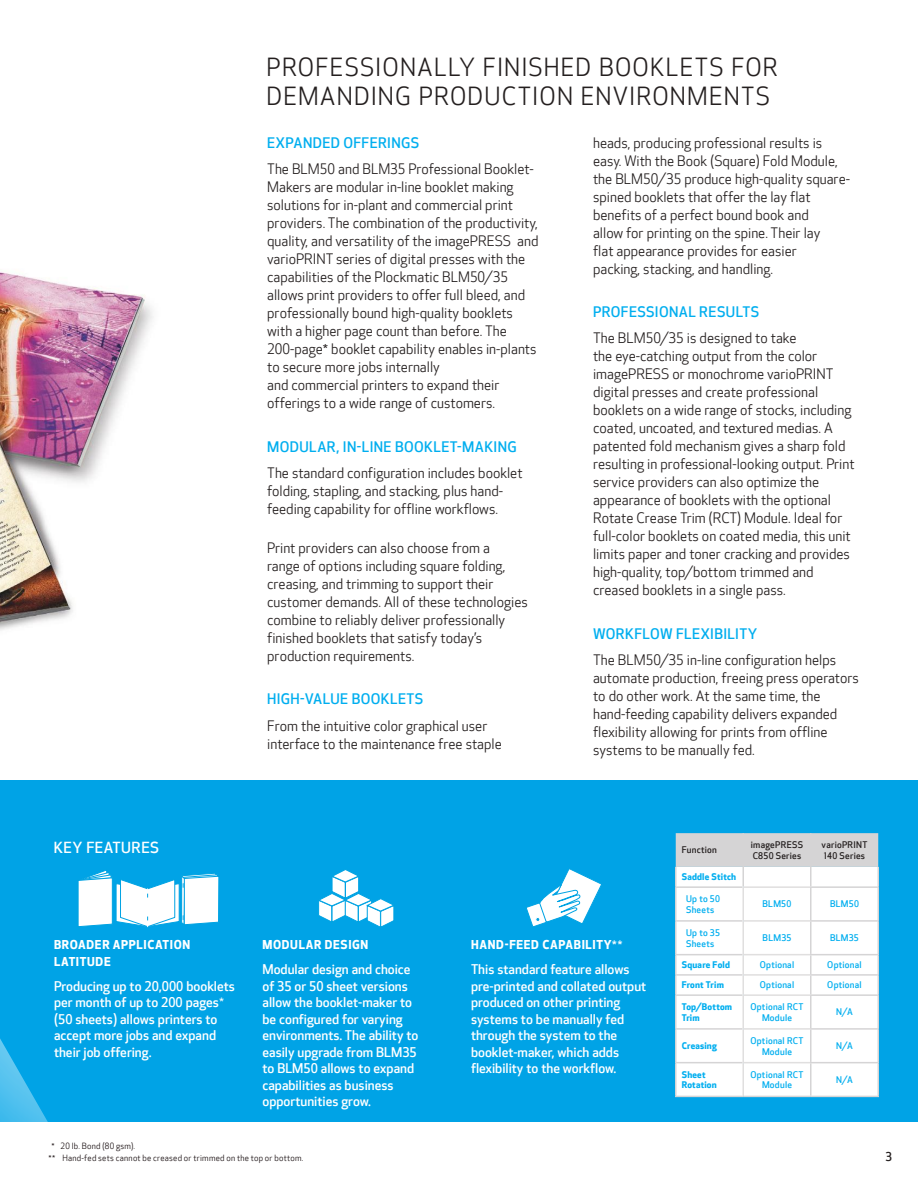
<style>
.page{position:relative;width:918px;height:1188px;background:#fff}
.page>*{position:absolute;margin:0;border:0;box-sizing:border-box;transform-origin:0 0}
.t1{font:24px/28.8px "Optic Sans 201";letter-spacing:.05em;color:#241f1f}
.t2{font:500 15px "Optic Sans 301";letter-spacing:.03em;color:#fff}
.t3{font:500 14.25px "Optic Sans 301";letter-spacing:.025em;color:#00aeef}
.t4{font:13.8px/18px "Optic Sans 201";color:#241f1f}
.t5{font:500 13.2px/16.5px "Optic Sans 301";color:#fff}
.t6{font:700 12px/16.5px "Optic Sans 401";letter-spacing:.055em;color:#fff}
.t7{font:500 12px "Optic Sans 301";color:#241f1f}
.t8{font:500 9px/10.8px "Optic Sans 301";letter-spacing:.025em;color:#00aeef;text-align:center}
.t9{font:700 9px/10.8px "Optic Sans 401";letter-spacing:.025em;color:#00aeef}
.t10{font:500 9px/10.8px "Optic Sans 301";letter-spacing:.03em;color:#241f1f}
.t11{font:8.25px/12px "Optic Sans 201";letter-spacing:.03em;color:#1a1012}
.s1{font-family:"Arial"}
.s2{font-family:"Arial";font-weight:400}
</style>
<div class="page">
<div style="left:0;top:781px;width:918px;height:341px;background:#00a0e4"></div>
<svg style="left:0;top:927px;width:148px;height:195px"></svg>
<img style="left:0;top:272px;width:153px;height:359px">
<hr style="left:675px;top:1096px;width:68px;height:1px;background:#d5d4d5">
<hr style="left:811px;top:1096px;width:68px;height:1px;background:#d5d4d5">
<svg style="left:675px;top:833px;width:204px;height:263px;background:#f6f6f7"></svg>
<hr style="left:810px;top:996px;width:2px;height:32px;background:#d5d4d5">
<hr style="left:810px;top:1030px;width:2px;height:32px;background:#d5d4d5">
<hr style="left:810px;top:1063px;width:2px;height:33px;background:#d5d4d5">
<hr style="left:743px;top:1096px;width:68px;height:1px;background:#d5d4d5">
<svg style="left:78px;top:870px;width:141px;height:57px"></svg>
<svg style="left:318px;top:870px;width:76px;height:57px"></svg>
<svg style="left:526px;top:869px;width:76px;height:58px"></svg>
<h1 class="t1" style="left:267px;top:54px;width:513px">PROFESSIONALLY FINISHED BOOKLETS FOR<br>DEMANDING PRODUCTION ENVIRONMENTS</h1>
<p class="t3" style="left:267px;top:135px;width:153px">EXPANDED OFFERINGS</p>
<p class="t4" style="left:267px;top:161px;width:273px">The BLM50 and BLM35 Professional Booklet-Makers are modular in-line booklet making solutions for in-plant and commercial print providers. The combination of the productivity, quality, and versatility of the imagePRESS and varioPRINT series of digital presses with the capabilities of the Plockmatic BLM50/35 allows print providers to offer full bleed, and professionally bound high-quality booklets with a higher page count than before. The 200-page<span class="s1">*</span> booklet capability enables in-plants to secure more jobs internally<br>and commercial printers to expand their offerings to a wide range of customers.</p>
<p class="t3" style="left:267px;top:438px;width:251px">MODULAR, IN-LINE BOOKLET-MAKING</p>
<p class="t4" style="left:267px;top:464px;width:257px">The standard configuration includes booklet folding, stapling, and stacking, plus hand&shy;feeding capability for offline workflows.</p>
<p class="t4" style="left:267px;top:539px;width:262px">Print providers can also choose from a<br>range of options including square folding, creasing, and trimming to support their customer demands. All of these technologies combine to reliably deliver professionally finished booklets that satisfy today’s production requirements.</p>
<p class="t3" style="left:267px;top:691px;width:158px">HIGH-VALUE BOOKLETS</p>
<p class="t4" style="left:267px;top:717px;width:236px">From the intuitive color graphical user interface to the maintenance free staple</p>
<p class="t4" style="left:593px;top:134px;width:258px">heads, producing professional results is easy. With the Book (Square) Fold Module, the BLM50/35 produce high-quality square&shy;spined booklets that offer the lay flat benefits of a perfect bound book and<br>allow for printing on the spine. Their lay<br>flat appearance provides for easier<br>packing, stacking, and handling.</p>
<p class="t3" style="left:593px;top:304px;width:168px">PROFESSIONAL RESULTS</p>
<p class="t4" style="left:593px;top:330px;width:263px">The BLM50/35 is designed to take<br>the eye-catching output from the color imagePRESS or monochrome varioPRINT digital presses and create professional booklets on a wide range of stocks, including coated, uncoated, and textured medias. A patented fold mechanism gives a sharp fold resulting in professional-looking output. Print service providers can also optimize the appearance of booklets with the optional Rotate Crease Trim (RCT) Module. Ideal for full-color booklets on coated media, this unit limits paper and toner cracking and provides high-quality, top/bottom trimmed and creased booklets in a single pass.</p>
<p class="t3" style="left:593px;top:626px;width:166px">WORKFLOW FLEXIBILITY</p>
<p class="t4" style="left:593px;top:652px;width:267px">The BLM50/35 in-line configuration helps automate production, freeing press operators to do other work. At the same time, the hand-feeding capability delivers expanded flexibility allowing for prints from offline systems to be manually fed.</p>
<p class="t2" style="left:54px;top:839px;width:107px">KEY FEATURES</p>
<p class="t6" style="left:54px;top:937px;width:138px">BROADER APPLICATION<br>LATITUDE</p>
<p class="t5" style="left:54px;top:978px;width:183px">Producing up to 20,000 booklets per month of up to 200 pages<span class="s2">* </span>(50 sheets) allows printers to accept more jobs and expand their job offering.</p>
<p class="t6" style="left:262px;top:937px;width:107px">MODULAR DESIGN</p>
<p class="t5" style="left:262px;top:962px;width:157px">Modular design and choice of 35 or 50 sheet versions allow the booklet-maker to be configured for varying environments. The ability to easily upgrade from BLM35 to BLM50 allows to expand capabilities as business opportunities grow.</p>
<p class="t6" style="left:471px;top:937px;width:153px">HAND-FEED CAPABILITY<span class="s1">**</span></p>
<p class="t5" style="left:471px;top:962px;width:177px">This standard feature allows pre-printed and collated output produced on other printing systems to be manually fed through the system to the booklet-maker, which adds flexibility to the workflow.</p>
<p class="t10" style="left:682px;top:845px;width:37px">Function</p>
<p class="t10" style="left:751px;top:840px;width:54px">imagePRESS<br>C850 Series</p>
<p class="t10" style="left:822px;top:840px;width:47px">varioPRINT<br>140 Series</p>
<p class="t9" style="left:682px;top:872px;width:56px">Saddle Stitch</p>
<p class="t8" style="left:686px;top:894px;width:36px;text-align:left">Up to 50<br>Sheets</p>
<p class="t8" style="left:763px;top:899px;width:30px">BLM50</p>
<p class="t8" style="left:830px;top:899px;width:30px">BLM50</p>
<p class="t8" style="left:686px;top:927px;width:35px;text-align:left">Up to 35<br>Sheets</p>
<p class="t8" style="left:763px;top:933px;width:30px">BLM35</p>
<p class="t8" style="left:830px;top:933px;width:30px">BLM35</p>
<p class="t9" style="left:682px;top:960px;width:50px">Square Fold</p>
<p class="t8" style="left:760px;top:960px;width:36px">Optional</p>
<p class="t8" style="left:827px;top:960px;width:36px">Optional</p>
<p class="t9" style="left:682px;top:980px;width:44px">Front Trim</p>
<p class="t8" style="left:760px;top:980px;width:36px">Optional</p>
<p class="t8" style="left:827px;top:980px;width:36px">Optional</p>
<p class="t9" style="left:682px;top:1002px;width:52px">Top/Bottom<br>Trim</p>
<p class="t8" style="left:750px;top:1002px;width:55px">Optional RCT<br>Module</p>
<p class="t8" style="left:836px;top:1007px;width:18px">N/A</p>
<p class="t9" style="left:682px;top:1041px;width:37px">Creasing</p>
<p class="t8" style="left:750px;top:1035px;width:55px">Optional RCT<br>Module</p>
<p class="t8" style="left:836px;top:1041px;width:18px">N/A</p>
<p class="t9" style="left:682px;top:1069px;width:37px">Sheet<br>Rotation</p>
<p class="t8" style="left:750px;top:1069px;width:55px">Optional RCT<br>Module</p>
<p class="t8" style="left:836px;top:1075px;width:18px">N/A</p>
<p class="t11" style="left:49px;top:1140px;width:256px;text-indent:3px"><span class="s1">*</span> 20 lb. Bond (80 gsm).<br><span class="s1">**</span> Hand-fed sets cannot be creased or trimmed on the top or bottom.</p>
<p class="t7" style="left:885px;top:1150px;width:8px">3</p>
</div>
